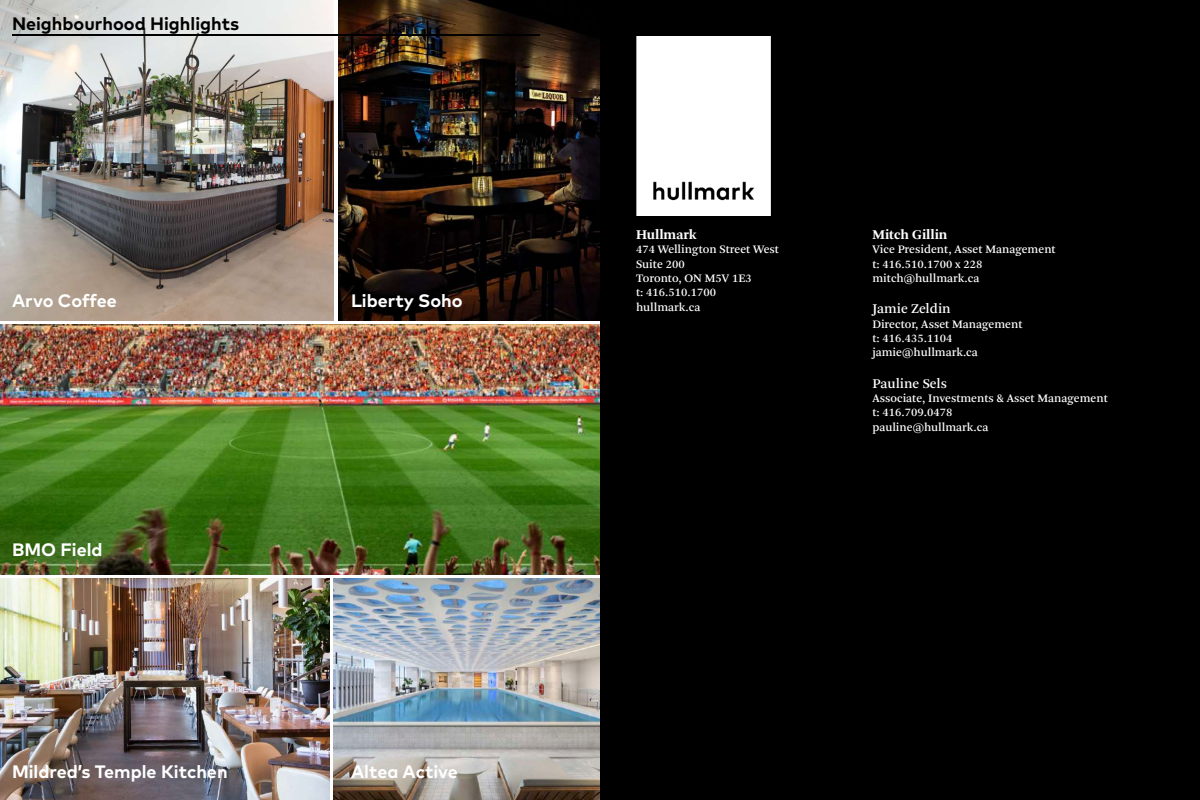
<style>
.page{position:relative;width:1200px;height:800px;background:#fff}
.page>*{position:absolute;margin:0;border:0;box-sizing:border-box;transform-origin:0 0}
.t1{font:700 18px "Mark OT";color:#fff}
.t2{font:700 18px "Mark OT";color:#000}
.t3{font:14px "Arnhem Pro";color:#fff}
.t4{font:700 14px "Arnhem Pro";color:#fff}
.t5{font:12px/14.4px "Arnhem Pro";color:#fff}
</style>
<div class="page">
<img style="left:0;top:0;width:334px;height:320px">
<img style="left:338px;top:0;width:262px;height:320px">
<img style="left:0;top:324px;width:600px;height:251px">
<img style="left:0;top:578px;width:329px;height:222px">
<img style="left:334px;top:578px;width:266px;height:222px">
<div style="left:600px;top:0;width:600px;height:800px;background:#000"></div>
<div style="left:636px;top:36px;width:134px;height:179px;background:#fff"></div>
<hr style="left:12px;top:34px;width:528px;height:2px;background:#000">
<h1 class="t2" style="left:12px;top:12px;width:229px">Neighbourhood Highlights</h1>
<h1 class="t1" style="left:12px;top:289px;width:106px">Arvo Coffee</h1>
<h1 class="t1" style="left:351px;top:289px;width:113px">Liberty Soho</h1>
<h1 class="t1" style="left:12px;top:538px;width:92px">BMO Field</h1>
<h1 class="t1" style="left:12px;top:760px;width:217px">Mildred’s Temple Kitchen</h1>
<h1 class="t1" style="left:351px;top:760px;width:108px">Altea Active</h1>
<p class="t4" style="left:636px;top:225px;width:62px">Hullmark</p>
<p class="t5" style="left:636px;top:242px;width:144px">474 Wellington Street West<br>Suite 200<br>Toronto, ON M5V 1E3<br>t: 416.510.1700 hullmark.ca</p>
<p class="t4" style="left:872px;top:225px;width:77px">Mitch Gillin</p>
<p class="t5" style="left:872px;top:242px;width:185px">Vice President, Asset Management t: 416.510.1700 x 228 mitch@hullmark.ca</p>
<p class="t3" style="left:872px;top:300px;width:80px">Jamie Zeldin</p>
<p class="t5" style="left:872px;top:317px;width:152px">Director, Asset Management t: 416.435.1104 jamie@hullmark.ca</p>
<p class="t3" style="left:872px;top:374px;width:76px">Pauline Sels</p>
<p class="t5" style="left:872px;top:391px;width:237px">Associate, Investments &amp; Asset Management t: 416.709.0478<br>pauline@hullmark.ca</p>
</div>
